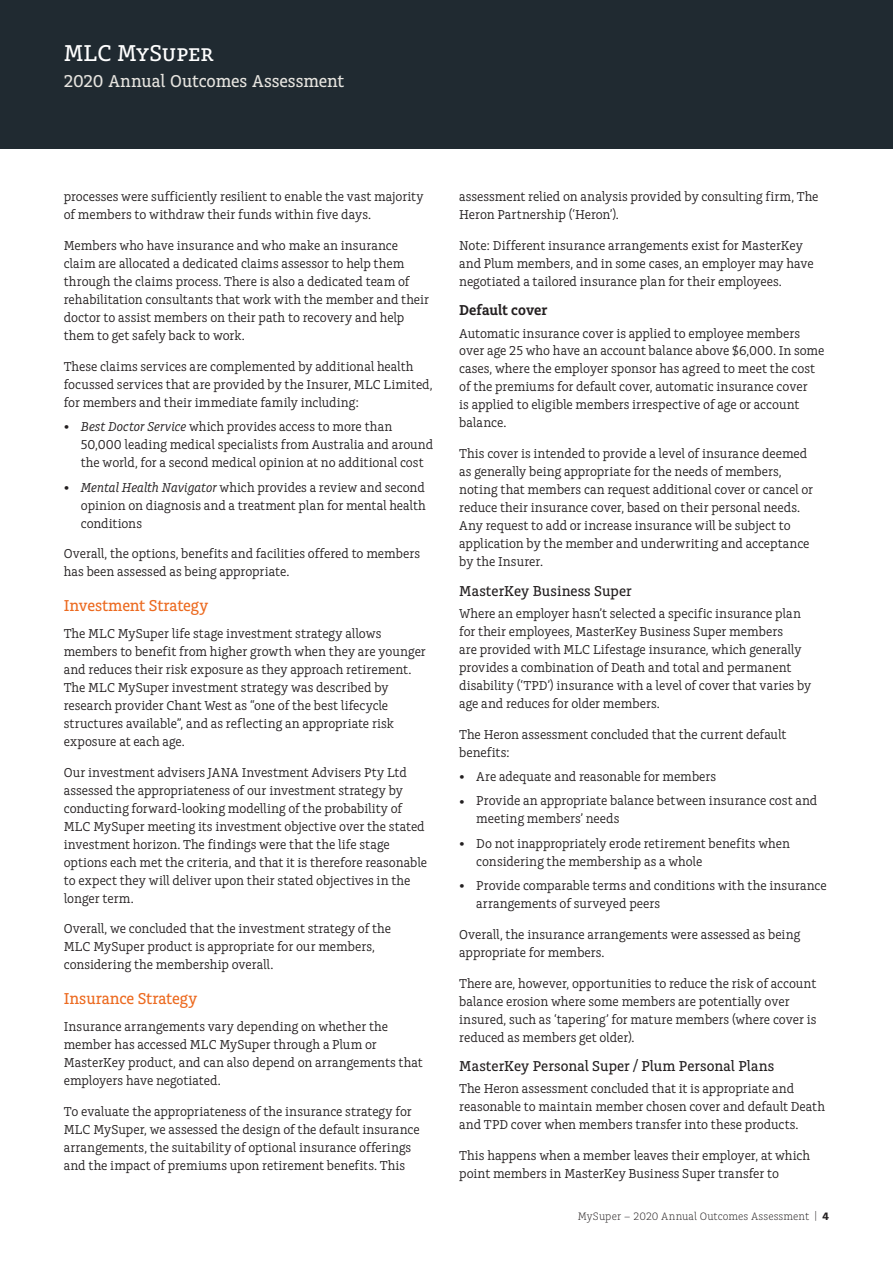
<style>
.page{position:relative;width:893px;height:1263px;background:#fff}
.page>*{position:absolute;margin:0;border:0;box-sizing:border-box;transform-origin:0 0}
.t1{font:500 24px "Charlie Std";color:#fff}
.t2{font:500 18px "Charlie Std";letter-spacing:-.01em;color:#e6e4df}
.t3{font:500 16.5px "Charlie Std";letter-spacing:-.005em;color:#ec6a20}
.t4{font:500 15px "Charlie Std";letter-spacing:.005em;color:#231f20}
.t5{font:600 15px "Charlie Std";color:#231f20}
.t6{font:13.5px/18px "Charlie Std";color:#231f20}
.t7{font:300 11.25px "Charlie Std";letter-spacing:.005em;color:#231f20}
.s1{font-size:18px}
.s2{font-style:italic}
.s3{font-weight:700}
</style>
<div class="page">
<div style="left:0;top:0;width:893px;height:149px;background:#202a31"></div>
<h1 class="t1" style="left:64px;top:40px;width:152px">MLC MySuper</h1>
<h2 class="t2" style="left:64px;top:71px;width:282px">2020 Annual Outcomes Assessment</h2>
<p class="t6" style="left:64px;top:188px;width:361px">processes were sufficiently resilient to enable the vast majority of members to withdraw their funds within five days.</p>
<p class="t6" style="left:64px;top:237px;width:367px">Members who have insurance and who make an insurance claim are allocated a dedicated claims assessor to help them through the claims process. There is also a dedicated team of rehabilitation consultants that work with the member and their doctor to assist members on their path to recovery and help them to get safely back to work.</p>
<p class="t6" style="left:64px;top:357px;width:370px">These claims services are complemented by additional health focussed services that are provided by the Insurer, MLC Limited, for members and their immediate family including:</p>
<p class="t6" style="left:81px;top:418px;width:354px;text-indent:-17px"><span class="s1">•</span> <span class="s2">Best Doctor Service</span> which provides access to more than<br>50,000 leading medical specialists from Australia and around the world, for a second medical opinion at no additional cost</p>
<p class="t6" style="left:81px;top:478px;width:347px;text-align:justify;text-indent:-17px"><span class="s1">•</span> <span class="s2">Mental Health Navigator</span> which provides a review and second opinion on diagnosis and a treatment plan for mental health conditions</p>
<p class="t6" style="left:64px;top:545px;width:358px">Overall, the options, benefits and facilities offered to members has been assessed as being appropriate.</p>
<p class="t3" style="left:64px;top:596px;width:146px">Investment Strategy</p>
<p class="t6" style="left:64px;top:624px;width:364px">The MLC MySuper life stage investment strategy allows members to benefit from higher growth when they are younger and reduces their risk exposure as they approach retirement.<br>The MLC MySuper investment strategy was described by research provider Chant West as “one of the best lifecycle structures available”, and as reflecting an appropriate risk exposure at each age.</p>
<p class="t6" style="left:64px;top:763px;width:365px">Our investment advisers JANA Investment Advisers Pty Ltd assessed the appropriateness of our investment strategy by conducting forward-looking modelling of the probability of MLC MySuper meeting its investment objective over the stated investment horizon. The findings were that the life stage options each met the criteria, and that it is therefore reasonable to expect they will deliver upon their stated objectives in the longer term.</p>
<p class="t6" style="left:64px;top:920px;width:329px">Overall, we concluded that the investment strategy of the<br>MLC MySuper product is appropriate for our members, considering the membership overall.</p>
<p class="t3" style="left:64px;top:989px;width:135px">Insurance Strategy</p>
<p class="t6" style="left:64px;top:1017px;width:360px">Insurance arrangements vary depending on whether the member has accessed MLC MySuper through a Plum or MasterKey product, and can also depend on arrangements that employers have negotiated.</p>
<p class="t6" style="left:64px;top:1102px;width:357px">To evaluate the appropriateness of the insurance strategy for MLC MySuper, we assessed the design of the default insurance arrangements, the suitability of optional insurance offerings and the impact of premiums upon retirement benefits. This</p>
<p class="t6" style="left:459px;top:188px;width:361px">assessment relied on analysis provided by consulting firm, The<br>Heron Partnership (‘Heron’).</p>
<p class="t6" style="left:459px;top:237px;width:356px">Note: Different insurance arrangements exist for MasterKey and Plum members, and in some cases, an employer may have negotiated a tailored insurance plan for their employees.</p>
<p class="t5" style="left:459px;top:302px;width:90px">Default cover</p>
<p class="t6" style="left:459px;top:324px;width:367px">Automatic insurance cover is applied to employee members over age 25 who have an account balance above $6,000. In some cases, where the employer sponsor has agreed to meet the cost of the premiums for default cover, automatic insurance cover<br>is applied to eligible members irrespective of age or account balance.</p>
<p class="t6" style="left:459px;top:445px;width:355px">This cover is intended to provide a level of insurance deemed as generally being appropriate for the needs of members, noting that members can request additional cover or cancel or reduce their insurance cover, based on their personal needs.<br>Any request to add or increase insurance will be subject to application by the member and underwriting and acceptance by the Insurer.</p>
<p class="t4" style="left:459px;top:582px;width:174px">MasterKey Business Super</p>
<p class="t6" style="left:459px;top:604px;width:354px">Where an employer hasn’t selected a specific insurance plan for their employees, MasterKey Business Super members<br>are provided with MLC Lifestage insurance, which generally provides a combination of Death and total and permanent disability (‘TPD’) insurance with a level of cover that varies by age and reduces for older members.</p>
<p class="t6" style="left:459px;top:725px;width:329px">The Heron assessment concluded that the current default benefits:</p>
<p class="t6" style="left:459px;top:768px;width:259px"><span class="s1">•</span> Are adequate and reasonable for members</p>
<p class="t6" style="left:476px;top:792px;width:342px;text-indent:-17px"><span class="s1">•</span> Provide an appropriate balance between insurance cost and meeting members’ needs</p>
<p class="t6" style="left:476px;top:834px;width:315px;text-indent:-17px"><span class="s1">•</span> Do not inappropriately erode retirement benefits when considering the membership as a whole</p>
<p class="t6" style="left:476px;top:877px;width:352px;text-indent:-17px"><span class="s1">•</span> Provide comparable terms and conditions with the insurance arrangements of surveyed peers</p>
<p class="t6" style="left:459px;top:925px;width:342px">Overall, the insurance arrangements were assessed as being appropriate for members.</p>
<p class="t6" style="left:459px;top:974px;width:359px">There are, however, opportunities to reduce the risk of account balance erosion where some members are potentially over insured, such as ‘tapering’ for mature members (where cover is reduced as members get older).</p>
<p class="t4" style="left:459px;top:1057px;width:316px">MasterKey Personal Super / Plum Personal Plans</p>
<p class="t6" style="left:459px;top:1080px;width:367px">The Heron assessment concluded that it is appropriate and reasonable to maintain member chosen cover and default Death and TPD cover when members transfer into these products.</p>
<p class="t6" style="left:459px;top:1146px;width:352px">This happens when a member leaves their employer, at which point members in MasterKey Business Super transfer to</p>
<p class="t7" style="left:578px;top:1210px;width:253px">MySuper – 2020 Annual Outcomes Assessment | <span class="s3">4</span></p>
</div>
